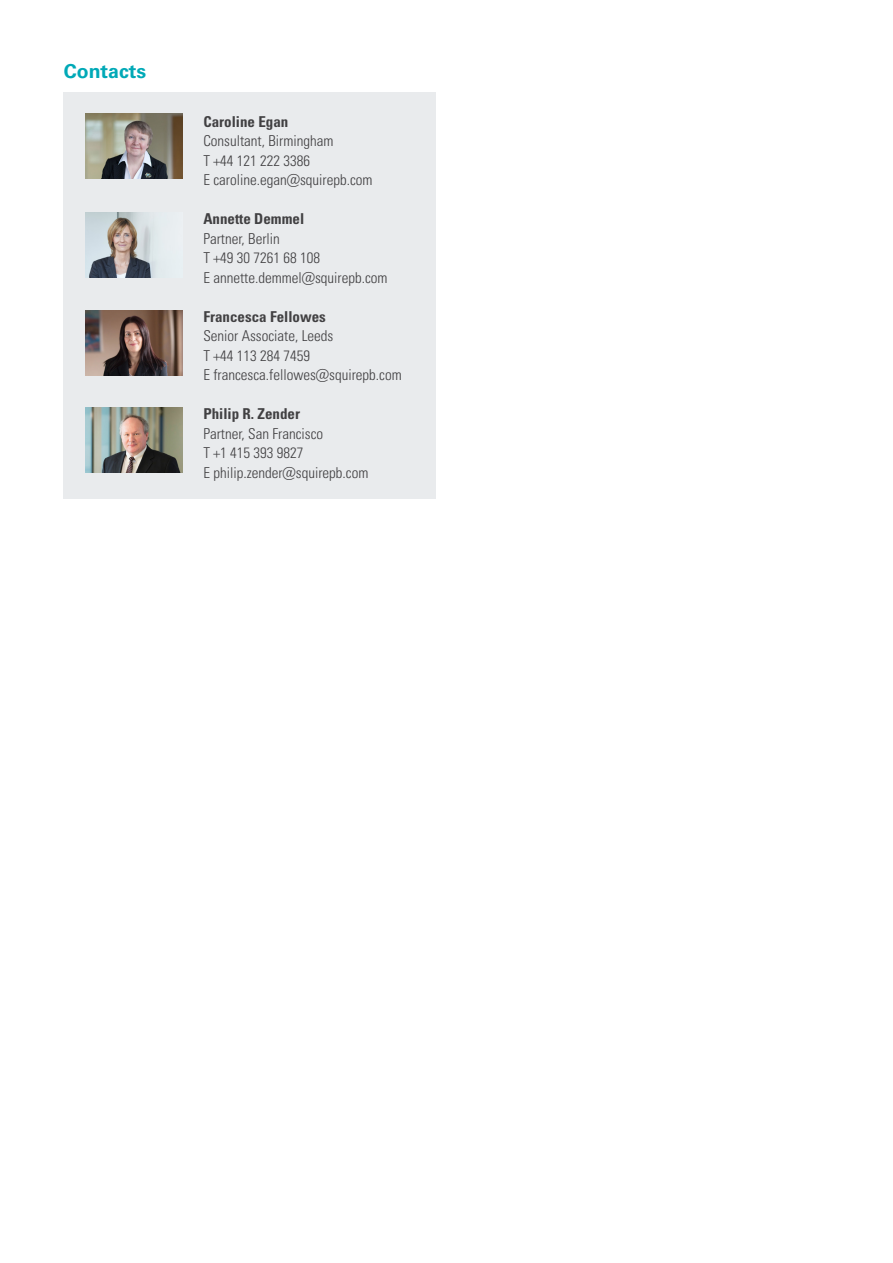
<style>
.page{position:relative;width:893px;height:1263px;background:#fff}
.page>*{position:absolute;margin:0;border:0;box-sizing:border-box;transform-origin:0 0}
.t1{font:700 19.5px "Univers LTCYR 65";color:#00a9b7}
.t2{font:15px/19.5px "Univers LTCYR 47 Light Cond";color:#414042}
.t3{font:15px "Univers LTCYR 67 Bold Cond";color:#414042}
</style>
<div class="page">
<div style="left:64px;top:92px;width:372px;height:407px;background:#e9ebed"></div>
<img style="left:85px;top:114px;width:97px;height:64px">
<img style="left:85px;top:212px;width:73px;height:65px">
<img style="left:85px;top:310px;width:97px;height:65px">
<img style="left:85px;top:407px;width:97px;height:65px">
<h1 class="t1" style="left:64px;top:57px;width:84px">Contacts</h1>
<p class="t3" style="left:203px;top:112px;width:87px">Caroline Egan</p>
<p class="t2" style="left:203px;top:130px;width:171px">Consultant, Birmingham<br>T +44 121 222 3386<br>E caroline.egan@squirepb.com</p>
<p class="t3" style="left:203px;top:210px;width:102px">Annette Demmel</p>
<p class="t2" style="left:203px;top:228px;width:186px">Partner, Berlin<br>T +49 30 7261 68 108<br>E annette.demmel@squirepb.com</p>
<p class="t3" style="left:203px;top:307px;width:124px">Francesca Fellowes</p>
<p class="t2" style="left:203px;top:325px;width:200px">Senior Associate, Leeds<br>T +44 113 284 7459<br>E francesca.fellowes@squirepb.com</p>
<p class="t3" style="left:203px;top:405px;width:98px">Philip R. Zender</p>
<p class="t2" style="left:203px;top:423px;width:166px">Partner, San Francisco<br>T +1 415 393 9827<br>E philip.zender@squirepb.com</p>
</div>
